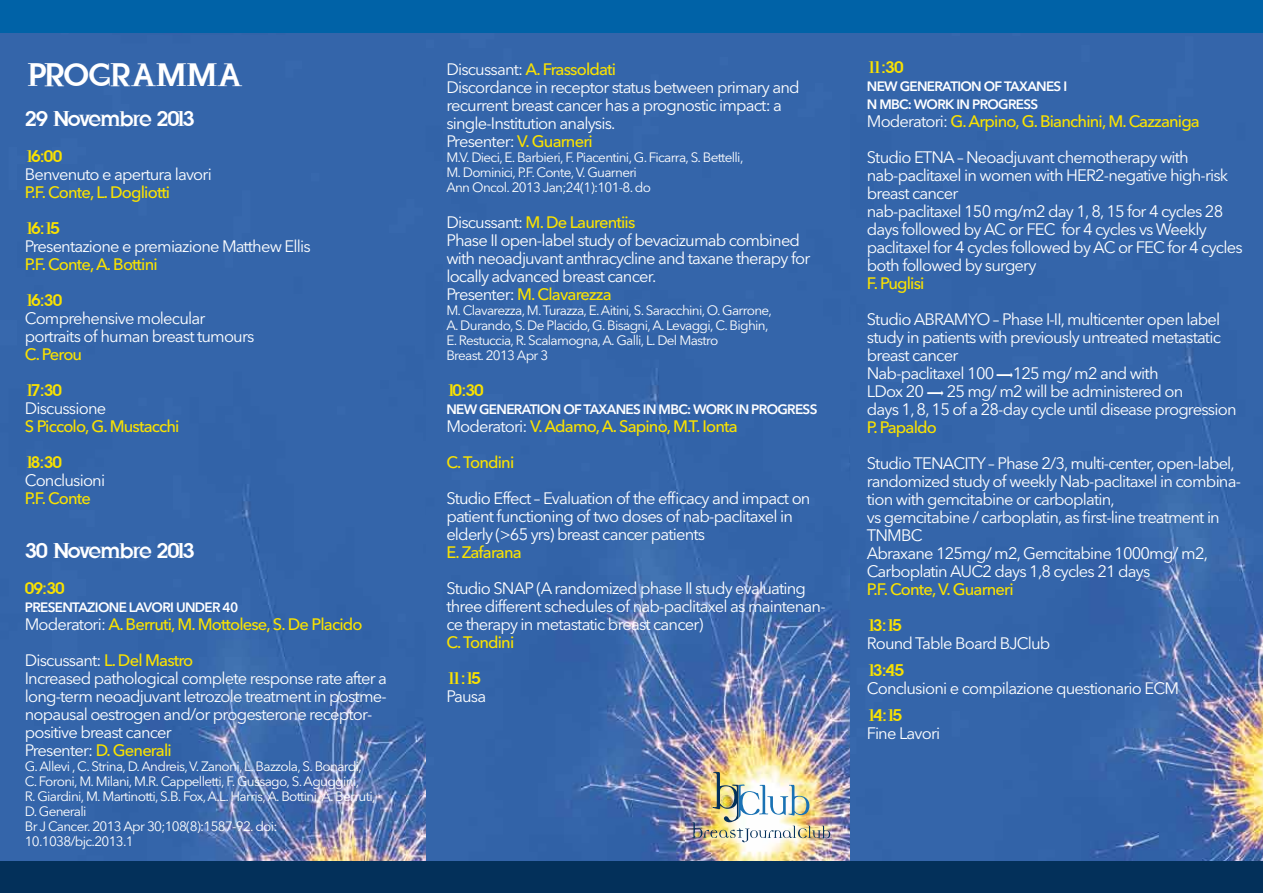
<style>
.page{position:relative;width:1263px;height:893px;background:#fff}
.page>*{position:absolute;margin:0;border:0;box-sizing:border-box;transform-origin:0 0}
.t1{font:31.8px "Just Old Fashion";color:#fff}
.t2{font:21px "Just Old Fashion";letter-spacing:-.05em;color:#fff}
.t3{font:16.5px/18px "Avenir Next LT Pro";letter-spacing:-.05em;color:#fff}
.t4{font:500 16.5px/36px "Avenir Next LT Pro";letter-spacing:-.05em;color:#fae200}
.t5{font:16.5px "Just Old Fashion";letter-spacing:-.2em;color:#fae200}
.t6{font:13.5px/15px "Avenir Next LT Pro";letter-spacing:-.05em;color:#fff}
.t7{font:600 13.5px/18px "Avenir Next LT Pro";letter-spacing:-.05em;color:#fff}
.s1{font-weight:400;color:#fff}
.s2{font-weight:500;color:#fae200}
</style>
<div class="page">
<img style="left:0;top:33px;width:1262px;height:828px">
<img style="left:691px;top:772px;width:139px;height:70px">
<div style="left:0;top:861px;width:1262px;height:32px;background:#03305a"></div>
<div style="left:0;top:0;width:1262px;height:33px;background:#0062a7"></div>
<h1 class="t1" style="left:27px;top:53px;width:216px">PROGRAMMA</h1>
<p class="t2" style="left:25px;top:104px;width:171px">29 Novembre 2013</p>
<p class="t5" style="left:25px;top:145px;width:39px">16:00</p>
<p class="t3" style="left:25px;top:165px;width:188px">Benvenuto e apertura lavori</p>
<p class="t4" style="left:25px;top:174px;width:147px">P.F. Conte, L. Dogliotti</p>
<p class="t5" style="left:25px;top:217px;width:36px">16:15</p>
<p class="t3" style="left:25px;top:237px;width:287px">Presentazione e premiazione Matthew Ellis</p>
<p class="t4" style="left:25px;top:246px;width:134px">P.F. Conte, A. Bottini</p>
<p class="t5" style="left:25px;top:289px;width:39px">16:30</p>
<p class="t3" style="left:25px;top:309px;width:231px">Comprehensive molecular portraits of human breast tumours</p>
<p class="t4" style="left:25px;top:336px;width:59px">C. Perou</p>
<p class="t5" style="left:25px;top:379px;width:39px">17:30</p>
<p class="t3" style="left:25px;top:399px;width:83px">Discussione</p>
<p class="t4" style="left:25px;top:408px;width:156px">S Piccolo, G. Mustacchi</p>
<p class="t5" style="left:25px;top:451px;width:39px">18:30</p>
<p class="t3" style="left:25px;top:471px;width:82px">Conclusioni</p>
<p class="t4" style="left:25px;top:480px;width:68px">P.F. Conte</p>
<p class="t2" style="left:25px;top:536px;width:171px">30 Novembre 2013</p>
<p class="t5" style="left:25px;top:577px;width:41px">09:30</p>
<p class="t7" style="left:25px;top:598px;width:215px">PRESENTAZIONE LAVORI UNDER 40</p>
<p class="t4" style="left:25px;top:606px;width:339px"><span class="s1">Moderatori:</span> A. Berruti, M. Mottolese, S. De Placido<br><span class="s1">Discussant:</span> L. Del Mastro</p>
<p class="t3" style="left:25px;top:669px;width:364px">Increased pathological complete response rate after a long-term neoadjuvant letrozole treatment in postme&shy;nopausal oestrogen and/or progesterone receptor&shy;positive breast cancer<br>Presenter: <span class="s2">D. Generali</span></p>
<p class="t6" style="left:25px;top:758px;width:352px">G. Allevi , C. Strina, D. Andreis, V. Zanoni, L. Bazzola, S. Bonardi, C. Foroni, M. Milani, M.R. Cappelletti, F. Gussago, S. Aguggini,<br>R. Giardini, M. Martinotti, S.B. Fox, A.L. Harris, A. Bottini, A. Berruti, D. Generali<br>Br J Cancer. 2013 Apr 30;108(8):1587-92. doi:<br>10.1038/bjc.2013.1</p>
<p class="t3" style="left:446px;top:60px;width:355px">Discussant: <span class="s2">A. Frassoldati<br></span>Discordance in receptor status between primary and recurrent breast cancer has a prognostic impact: a single-Institution analysis.<br>Presenter: <span class="s2">V. Guarneri</span></p>
<p class="t6" style="left:446px;top:150px;width:298px">M.V. Dieci, E. Barbieri, F. Piacentini, G. Ficarra, S. Bettelli,<br>M. Dominici, P.F. Conte, V. Guarneri<br>Ann Oncol. 2013 Jan;24(1):101-8. do</p>
<p class="t3" style="left:446px;top:213px;width:365px">Discussant: <span class="s2">M. De Laurentiis<br></span>Phase II open-label study of bevacizumab combined with neoadjuvant anthracycline and taxane therapy for locally advanced breast cancer.<br>Presenter: <span class="s2">M. Clavarezza</span></p>
<p class="t6" style="left:446px;top:303px;width:327px">M. Clavarezza, M. Turazza, E. Aitini, S. Saracchini, O. Garrone, A. Durando, S. De Placido, G. Bisagni, A. Levaggi, C. Bighin, E. Restuccia, R. Scalamogna, A. Galli, L. Del Mastro<br>Breast. 2013 Apr 3</p>
<p class="t5" style="left:446px;top:379px;width:39px">10:30</p>
<p class="t7" style="left:446px;top:400px;width:372px">NEW GENERATION OF TAXANES IN MBC: WORK IN PROGRESS</p>
<p class="t4" style="left:446px;top:408px;width:293px"><span class="s1">Moderatori:</span> V. Adamo, A. Sapino, M.T. Ionta<br>C. Tondini</p>
<p class="t3" style="left:446px;top:489px;width:365px">Studio Effect – Evaluation of the efficacy and impact on patient functioning of two doses of nab-paclitaxel in elderly (&gt;65 yrs) breast cancer patients</p>
<p class="t4" style="left:446px;top:534px;width:77px">E. Zafarana</p>
<p class="t3" style="left:446px;top:579px;width:381px">Studio SNAP (A randomized phase II study evaluating three different schedules of nab-paclitaxel as maintenan&shy;ce therapy in metastatic breast cancer)</p>
<p class="t4" style="left:446px;top:624px;width:69px">C. Tondini</p>
<p class="t5" style="left:446px;top:667px;width:36px">11:15</p>
<p class="t3" style="left:446px;top:687px;width:41px">Pausa</p>
<p class="t5" style="left:866px;top:56px;width:38px">11:30</p>
<p class="t7" style="left:866px;top:77px;width:202px">NEW GENERATION OF TAXANES I<br>N MBC: WORK IN PROGRESS</p>
<p class="t3" style="left:866px;top:103px;width:334px;line-height:36px">Moderatori: <span class="s2">G. Arpino, G. Bianchini, M. Cazzaniga<br></span>Studio ETNA – Neoadjuvant chemotherapy with</p>
<p class="t3" style="left:866px;top:166px;width:377px">nab-paclitaxel in women with HER2-negative high-risk breast cancer<br>nab-paclitaxel 150 mg/m2 day 1, 8, 15 for 4 cycles 28 days followed by AC or FEC for 4 cycles vs Weekly paclitaxel for 4 cycles followed by AC or FEC for 4 cycles both followed by surgery</p>
<p class="t4" style="left:866px;top:265px;width:59px">F. Puglisi</p>
<p class="t3" style="left:866px;top:310px;width:371px">Studio ABRAMYO – Phase I-II, multicenter open label study in patients with previously untreated metastatic breast cancer<br>Nab-paclitaxel 100 <sup>͢</sup>125 mg/ m2 and with<br>LDox 20 <sup>͢</sup>25 mg/ m2 will be administered on<br>days 1, 8, 15 of a 28-day cycle until disease progression</p>
<p class="t4" style="left:866px;top:409px;width:72px">P. Papaldo</p>
<p class="t3" style="left:866px;top:454px;width:375px">Studio TENACITY – Phase 2/3, multi-center, open-label, randomized study of weekly Nab-paclitaxel in combina&shy;tion with gemcitabine or carboplatin,<br>vs gemcitabine / carboplatin, as first-line treatment in TNMBC<br>Abraxane 125mg/ m2, Gemcitabine 1000mg/ m2, Carboplatin AUC2 days 1,8 cycles 21 days</p>
<p class="t4" style="left:866px;top:571px;width:148px">P.F. Conte, V. Guarneri</p>
<p class="t5" style="left:866px;top:614px;width:36px">13:15</p>
<p class="t3" style="left:866px;top:634px;width:185px">Round Table Board BJClub</p>
<p class="t5" style="left:866px;top:659px;width:39px">13:45</p>
<p class="t3" style="left:866px;top:679px;width:313px">Conclusioni e compilazione questionario ECM</p>
<p class="t5" style="left:866px;top:704px;width:37px">14:15</p>
<p class="t3" style="left:866px;top:724px;width:75px">Fine Lavori</p>
</div>
